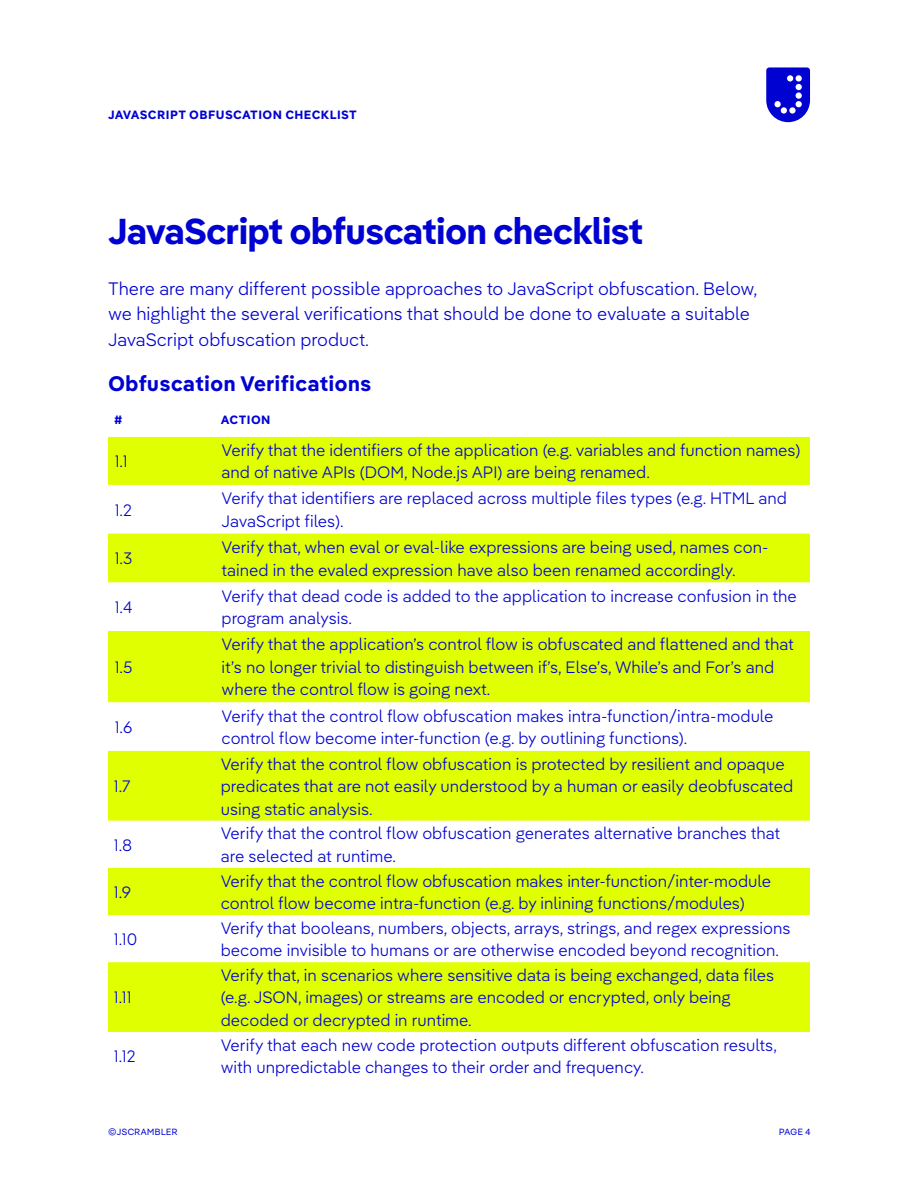
<style>
.page{position:relative;width:918px;height:1188px;background:#fff}
.page>*{position:absolute;margin:0;border:0;box-sizing:border-box;transform-origin:0 0}
.t1{font:700 36px "Pangea Text";letter-spacing:-.04em;color:#0002d1}
.t2{font:700 21px "Pangea Text";color:#0002d1}
.t3{font:300 18px/25.5px "Pangea Text";color:#0002d1}
.t4{font:300 16.5px/22.5px "Pangea Text";color:#0002d1}
.t5{font:700 12px "Pangea Text";letter-spacing:.035em;color:#0002d1}
.t6{font:9px "Pangea";letter-spacing:.06em;color:#0002d1}
</style>
<div class="page">
<svg style="left:766px;top:67px;width:44px;height:55px;background:#3032d9"></svg>
<div style="left:781px;top:107px;width:6px;height:7px;background:#fff;border-radius:50%"></div>
<svg style="left:108px;top:437px;width:702px;height:595px;fill:#e0ff00"></svg>
<p class="t5" style="left:108px;top:106px;width:250px">JAVASCRIPT OBFUSCATION CHECKLIST</p>
<h1 class="t1" style="left:108px;top:204px;width:537px">JavaScript obfuscation checklist</h1>
<p class="t3" style="left:108px;top:274px;width:651px">There are many different possible approaches to JavaScript obfuscation. Below, we highlight the several verifications that should be done to evaluate a suitable<br>JavaScript obfuscation product.</p>
<p class="t2" style="left:108px;top:368px;width:265px">Obfuscation Verifications</p>
<p class="t5" style="left:114px;top:411px;width:10px">#</p>
<p class="t5" style="left:221px;top:411px;width:51px">ACTION</p>
<p class="t4" style="left:115px;top:449px;width:14px">1.1</p>
<p class="t4" style="left:222px;top:437px;width:580px">Verify that the identifiers of the application (e.g. variables and function names) and of native APIs (DOM, Node.js API) are being renamed.</p>
<p class="t4" style="left:115px;top:497px;width:19px">1.2</p>
<p class="t4" style="left:115px;top:546px;width:19px">1.3</p>
<p class="t4" style="left:115px;top:595px;width:19px">1.4</p>
<p class="t4" style="left:115px;top:655px;width:19px">1.5</p>
<p class="t4" style="left:115px;top:715px;width:19px">1.6</p>
<p class="t4" style="left:114px;top:774px;width:18px">1.7</p>
<p class="t4" style="left:114px;top:832px;width:20px">1.8</p>
<p class="t4" style="left:114px;top:880px;width:19px">1.9</p>
<p class="t4" style="left:114px;top:927px;width:25px">1.10</p>
<p class="t4" style="left:114px;top:985px;width:19px">1.11</p>
<p class="t4" style="left:114px;top:1044px;width:23px">1.12</p>
<p class="t4" style="left:222px;top:486px;width:567px">Verify that identifiers are replaced across multiple files types (e.g. HTML and<br>JavaScript files).</p>
<p class="t4" style="left:222px;top:535px;width:548px">Verify that, when eval or eval-like expressions are being used, names con&shy;tained in the evaled expression have also been renamed accordingly.</p>
<p class="t4" style="left:222px;top:583px;width:577px">Verify that dead code is added to the application to increase confusion in the program analysis.</p>
<p class="t4" style="left:222px;top:632px;width:574px">Verify that the application’s control flow is obfuscated and flattened and that it’s no longer trivial to distinguish between if’s, Else’s, While’s and For’s and where the control flow is going next.</p>
<p class="t4" style="left:222px;top:703px;width:554px">Verify that the control flow obfuscation makes intra-function/intra-module control flow become inter-function (e.g. by outlining functions).</p>
<p class="t4" style="left:221px;top:751px;width:574px">Verify that the control flow obfuscation is protected by resilient and opaque predicates that are not easily understood by a human or easily deobfuscated using static analysis.</p>
<p class="t4" style="left:221px;top:821px;width:561px">Verify that the control flow obfuscation generates alternative branches that are selected at runtime.</p>
<p class="t4" style="left:221px;top:868px;width:552px">Verify that the control flow obfuscation makes inter-function/inter-module control flow become intra-function (e.g. by inlining functions/modules)</p>
<p class="t4" style="left:221px;top:915px;width:571px">Verify that booleans, numbers, objects, arrays, strings, and regex expressions become invisible to humans or are otherwise encoded beyond recognition.</p>
<p class="t4" style="left:221px;top:963px;width:555px">Verify that, in scenarios where sensitive data is being exchanged, data files (e.g. JSON, images) or streams are encoded or encrypted, only being decoded or decrypted in runtime.</p>
<p class="t4" style="left:221px;top:1032px;width:558px">Verify that each new code protection outputs different obfuscation results, with unpredictable changes to their order and frequency.</p>
<p class="t6" style="left:109px;top:1126px;width:71px">©JSCRAMBLER</p>
<p class="t6" style="left:779px;top:1126px;width:33px">PAGE 4</p>
</div>
